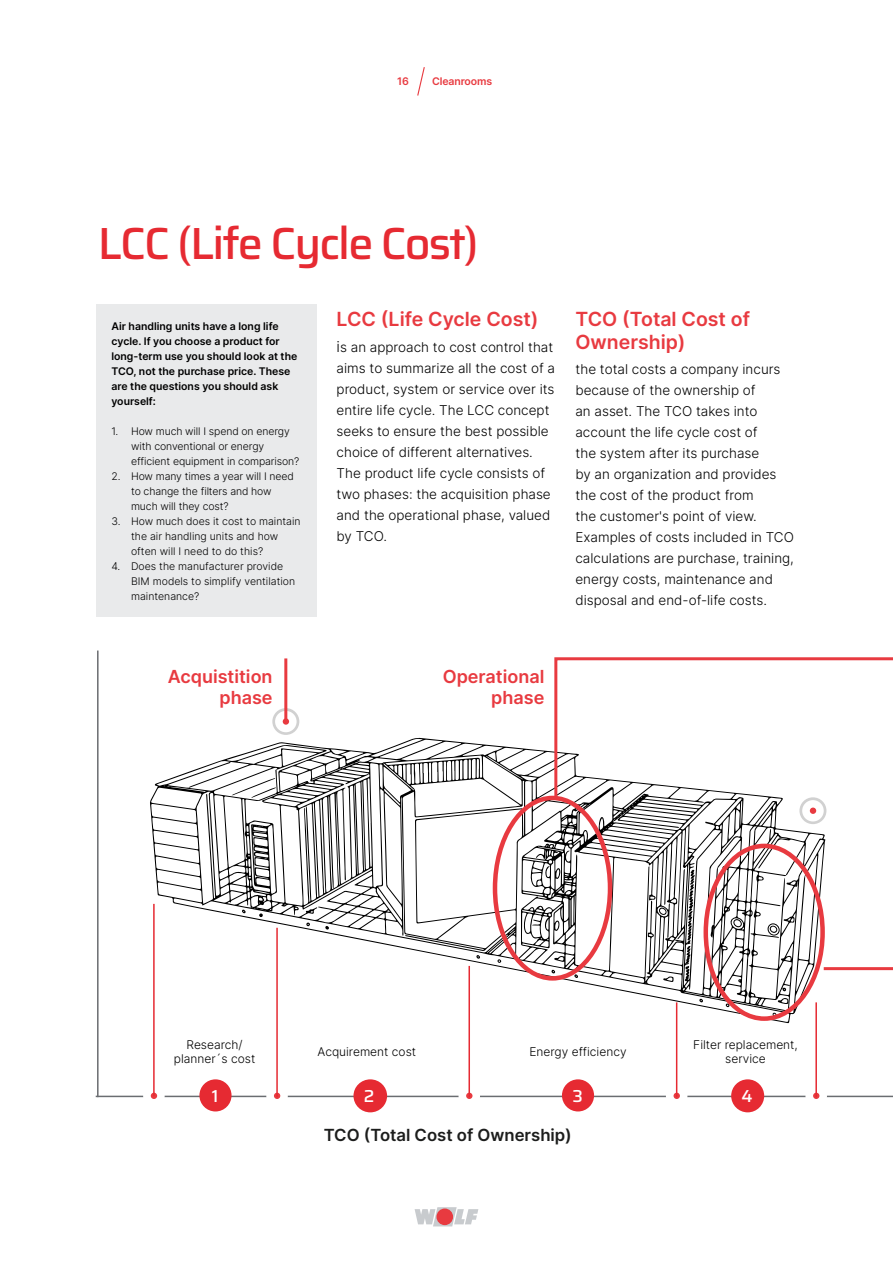
<style>
.page{position:relative;width:893px;height:1263px;background:#fff}
.page>*{position:absolute;margin:0;border:0;box-sizing:border-box;transform-origin:0 0}
.t1{font:500 45px "Saira";letter-spacing:-.04em;color:#e62a32}
.t2{font:600 19.5px/23.4px "Inter";color:#e83a40}
.t3{font:600 18px/21.6px "Inter";color:#e83a40;text-align:right}
.t4{font:500 17.25px "Saira";color:#fff}
.t5{font:600 16.65px "Inter";color:#1c1d1c}
.t6{font:300 13.5px/21px "Inter";color:#000}
.t7{font:300 12px/14.4px "Inter";color:#000;text-align:center}
.t8{font:300 10.5px/15px "Inter";letter-spacing:-.01em;color:#000}
.t9{font:600 10.5px/15px "Inter";color:#000}
.t10{font:600 10.5px "Inter";letter-spacing:-.01em;color:#e83a40}
.s1{font-size:15px}
</style>
<div class="page">
<div style="left:96px;top:304px;width:221px;height:313px;background:#e9eaeb"></div>
<svg style="left:150px;top:738px;width:675px;height:285px"></svg>
<svg style="left:772px;top:1013px;width:5px;height:3px"></svg>
<svg style="left:497px;top:959px;width:4px;height:4px"></svg>
<svg style="left:699px;top:999px;width:4px;height:3px"></svg>
<svg style="left:574px;top:974px;width:4px;height:4px"></svg>
<svg style="left:476px;top:955px;width:4px;height:4px"></svg>
<svg style="left:726px;top:1003px;width:3px;height:4px"></svg>
<svg style="left:259px;top:913px;width:4px;height:4px"></svg>
<svg style="left:551px;top:970px;width:4px;height:3px"></svg>
<svg style="left:242px;top:910px;width:4px;height:3px"></svg>
<svg style="left:306px;top:922px;width:4px;height:4px"></svg>
<svg style="left:325px;top:926px;width:4px;height:4px"></svg>
<svg style="left:232px;top:778px;width:44px;height:20px"></svg>
<svg style="left:705px;top:822px;width:9px;height:3px"></svg>
<svg style="left:709px;top:925px;width:5px;height:13px"></svg>
<svg style="left:685px;top:869px;width:10px;height:113px"></svg>
<svg style="left:663px;top:976px;width:11px;height:6px"></svg>
<svg style="left:778px;top:998px;width:10px;height:6px"></svg>
<svg style="left:782px;top:987px;width:4px;height:4px"></svg>
<svg style="left:733px;top:919px;width:9px;height:8px"></svg>
<svg style="left:659px;top:907px;width:7px;height:8px"></svg>
<svg style="left:767px;top:923px;width:13px;height:12px"></svg>
<div style="left:272px;top:708px;width:27px;height:27px;background:#d1d1d1;border-radius:50%"></div>
<div style="left:275px;top:711px;width:22px;height:21px;background:#fff;border-radius:50%"></div>
<div style="left:283px;top:718px;width:6px;height:7px;background:#e83a40;border-radius:50%"></div>
<svg style="left:799px;top:797px;width:27px;height:27px"></svg>
<div style="left:802px;top:800px;width:22px;height:21px;background:#fff;border-radius:50%"></div>
<div style="left:810px;top:807px;width:6px;height:7px;background:#e83a40;border-radius:50%"></div>
<div style="left:493px;top:796px;width:119px;height:184px;border:4px solid #e83a40;border-radius:50%"></div>
<div style="left:703px;top:844px;width:122px;height:177px;border:4px solid #e83a40;border-radius:50%"></div>
<hr style="left:97px;top:650px;width:2px;height:447px;background:#6a6d71">
<svg style="left:553px;top:657px;width:340px;height:143px"></svg>
<hr style="left:824px;top:967px;width:69px;height:3px;background:#e83a40">
<hr style="left:96px;top:1096px;width:797px;height:1px;background:#6a6d71">
<div style="left:199px;top:1079px;width:33px;height:32px;background:#e62a32;border-radius:50%"></div>
<div style="left:731px;top:1079px;width:33px;height:33px;background:#e62a32;border-radius:50%"></div>
<div style="left:562px;top:1079px;width:32px;height:32px;background:#e62a32;border-radius:50%"></div>
<div style="left:353px;top:1079px;width:34px;height:33px;background:#e62a32;border-radius:50%"></div>
<div style="left:266px;top:1085px;width:22px;height:21px;background:#fff;border-radius:50%"></div>
<svg style="left:274px;top:1093px;width:6px;height:6px"></svg>
<hr style="left:276px;top:928px;width:2px;height:169px;background:#e62a32">
<div style="left:458px;top:1085px;width:22px;height:21px;background:#fff;border-radius:50%"></div>
<svg style="left:466px;top:1093px;width:6px;height:6px"></svg>
<hr style="left:468px;top:966px;width:2px;height:131px;background:#e62a32">
<div style="left:666px;top:1085px;width:21px;height:21px;background:#fff;border-radius:50%"></div>
<div style="left:673px;top:1093px;width:7px;height:6px;background:#e83a40;border-radius:50%"></div>
<hr style="left:676px;top:1002px;width:1px;height:95px;background:#e62a32">
<div style="left:805px;top:1085px;width:22px;height:21px;background:#fff;border-radius:50%"></div>
<svg style="left:813px;top:1093px;width:6px;height:6px"></svg>
<hr style="left:815px;top:1002px;width:2px;height:95px;background:#e62a32">
<div style="left:143px;top:1085px;width:22px;height:21px;background:#fff;border-radius:50%"></div>
<svg style="left:151px;top:1093px;width:6px;height:6px"></svg>
<hr style="left:153px;top:904px;width:2px;height:192px;background:#e62a32">
<hr style="left:284px;top:658px;width:3px;height:64px;background:#e83a40">
<svg style="left:415px;top:1207px;width:63px;height:19px"></svg>
<div style="left:436px;top:1208px;width:17px;height:17px;background:#e83a40;border-radius:50%"></div>
<svg style="left:417px;top:67px;width:8px;height:29px"></svg>
<p class="t10" style="left:397px;top:74px;width:13px">16</p>
<p class="t10" style="left:432px;top:74px;width:62px">Cleanrooms</p>
<h1 class="t1" style="left:98px;top:207px;width:382px">LCC (Life Cycle Cost)</h1>
<p class="t9" style="left:111px;top:318px;width:187px">Air handling units have a long life cycle. If you choose a product for long-term use you should look at the<br>TCO, not the purchase price. These are the questions you should ask yourself:</p>
<p class="t8" style="left:131px;top:423px;width:170px;text-indent:-20px">1. How much will I spend on energy with conventional or energy efficient equipment in comparison?</p>
<p class="t8" style="left:131px;top:468px;width:164px;text-indent:-20px">2. How many times a year will I need to change the filters and how much will they cost?</p>
<p class="t8" style="left:131px;top:513px;width:171px;text-indent:-20px">3. How much does it cost to maintain the air handling units and how often will I need to do this?</p>
<p class="t8" style="left:131px;top:558px;width:166px;text-indent:-20px">4. Does the manufacturer provide<br>BIM models to simplify ventilation maintenance?</p>
<h2 class="t2" style="left:337px;top:306px;width:203px">LCC (Life Cycle Cost)</h2>
<p class="t6" style="left:337px;top:337px;width:220px"><span class="s1">i</span>s an approach to cost control that aims to summarize all the cost of a product, system or service over its entire life cycle. The LCC concept seeks to ensure the best possible choice of different alternatives.<br>The product life cycle consists of two phases: the acquisition phase and the operational phase, valued by TCO.</p>
<h2 class="t2" style="left:575px;top:306px;width:176px">ТСО (Total Cost of<br>Ownership)</h2>
<p class="t6" style="left:575px;top:359px;width:220px">the total costs a company incurs because of the ownership of<br>an asset. The TCO takes into account the life cycle cost of<br>the system after its purchase<br>by an organization and provides the cost of the product from<br>the customer's point of view.<br>Examples of costs included in TCO calculations are purchase, training, energy costs, maintenance and disposal and end-of-life costs.</p>
<h3 class="t3" style="left:168px;top:665px;width:106px">Acquistition phase</h3>
<h3 class="t3" style="left:443px;top:665px;width:103px">Operational phase</h3>
<p class="t7" style="left:174px;top:1037px;width:83px">Research/ planner´s cost</p>
<p class="t7" style="left:317px;top:1044px;width:100px">Acquirement cost</p>
<p class="t7" style="left:529px;top:1044px;width:99px">Energy efficiency</p>
<p class="t7" style="left:693px;top:1037px;width:106px">Filter replacement, service</p>
<p class="t4" style="left:212px;top:1081px;width:8px">1</p>
<p class="t4" style="left:364px;top:1081px;width:12px">2</p>
<p class="t4" style="left:572px;top:1081px;width:12px">3</p>
<p class="t4" style="left:741px;top:1081px;width:13px">4</p>
<p class="t5" style="left:324px;top:1123px;width:250px">ТСО (Total Cost of Ownership)</p>
</div>
